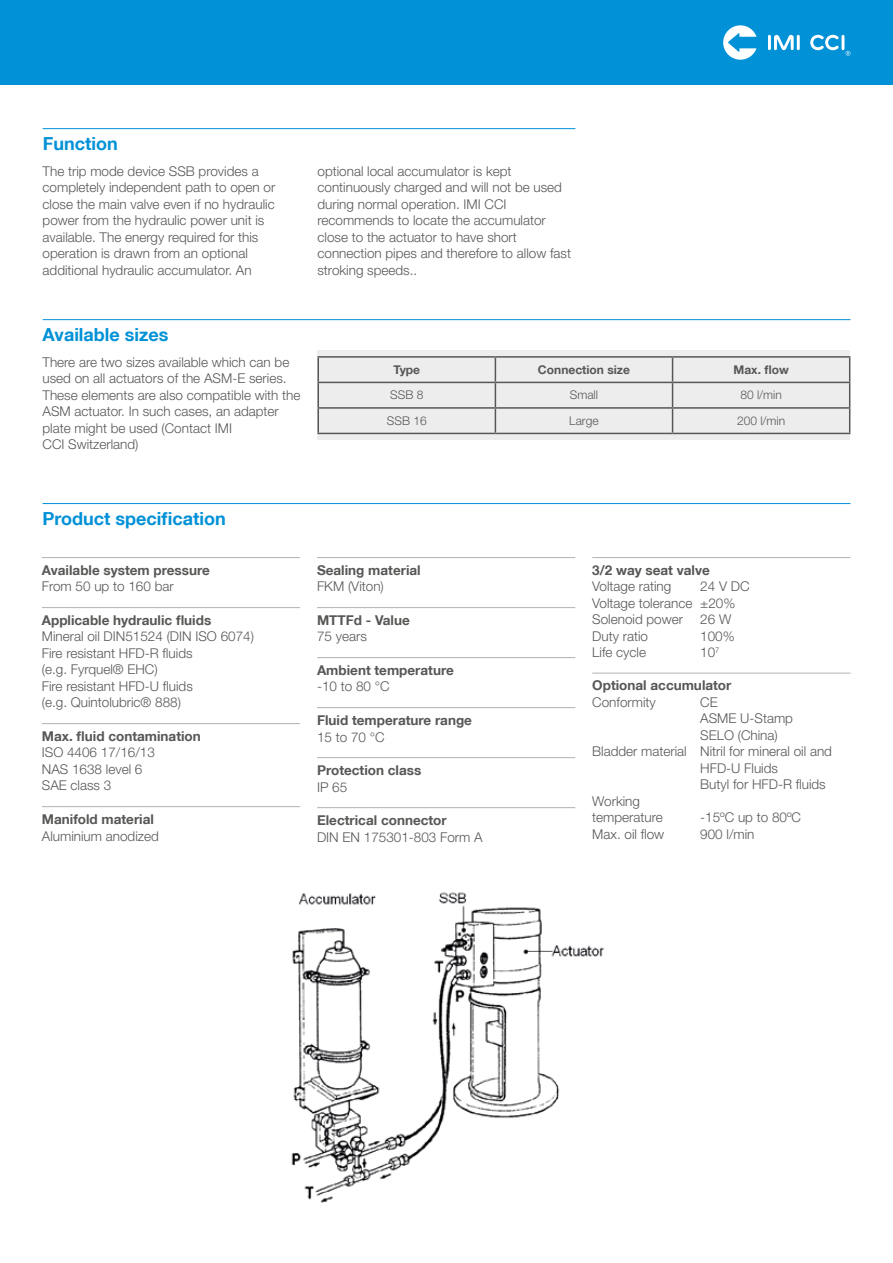
<style>
.page{position:relative;width:893px;height:1263px;background:#fff}
.page>*{position:absolute;margin:0;border:0;box-sizing:border-box;transform-origin:0 0}
.t1{font:700 18px "Helvetica Neue LT";color:#0091d7}
.t2{font:300 13.5px/16.5px "Helvetica Neue LT Std";color:#575756}
.t3{font:700 13.5px "Helvetica Neue LT";color:#575756}
.t4{font:300 12px "Helvetica Neue LT Std";color:#575756}
.t5{font:700 12px "Helvetica Neue LT";color:#575756}
</style>
<div class="page">
<div style="left:0;top:0;width:893px;height:85px;background:#0091d7"></div>
<hr style="left:768px;top:35px;width:3px;height:15px;background:#fff">
<hr style="left:797px;top:35px;width:3px;height:15px;background:#fff">
<hr style="left:841px;top:35px;width:3px;height:15px;background:#fff">
<svg style="left:774px;top:35px;width:20px;height:15px"></svg>
<svg style="left:810px;top:34px;width:29px;height:17px"></svg>
<svg style="left:846px;top:51px;width:4px;height:5px"></svg>
<svg style="left:723px;top:25px;width:33px;height:35px"></svg>
<hr style="left:43px;top:319px;width:807px;height:1px;background:#0091d7">
<hr style="left:42px;top:557px;width:258px;height:1px;background:#b3b2b2">
<hr style="left:42px;top:607px;width:258px;height:1px;background:#b3b2b2">
<hr style="left:42px;top:723px;width:258px;height:1px;background:#b3b2b2">
<hr style="left:42px;top:806px;width:258px;height:1px;background:#b3b2b2">
<hr style="left:317px;top:557px;width:258px;height:1px;background:#b3b2b2">
<hr style="left:317px;top:607px;width:258px;height:1px;background:#b3b2b2">
<hr style="left:317px;top:657px;width:258px;height:1px;background:#b3b2b2">
<hr style="left:317px;top:707px;width:258px;height:1px;background:#b3b2b2">
<hr style="left:317px;top:757px;width:258px;height:1px;background:#b3b2b2">
<hr style="left:317px;top:807px;width:258px;height:1px;background:#b3b2b2">
<hr style="left:592px;top:557px;width:258px;height:1px;background:#b3b2b2">
<hr style="left:592px;top:673px;width:258px;height:1px;background:#b3b2b2">
<hr style="left:43px;top:503px;width:807px;height:1px;background:#0091d7">
<hr style="left:43px;top:128px;width:532px;height:1px;background:#0091d7">
<div style="left:317px;top:351px;width:533px;height:89px;background:#ededed"></div>
<hr style="left:317px;top:356px;width:178px;height:2px;background:#575756">
<hr style="left:317px;top:358px;width:2px;height:24px;background:#575756">
<hr style="left:495px;top:356px;width:178px;height:2px;background:#575756">
<hr style="left:673px;top:356px;width:177px;height:2px;background:#575756">
<hr style="left:317px;top:382px;width:178px;height:1px;background:#575756">
<hr style="left:317px;top:383px;width:2px;height:24px;background:#575756">
<hr style="left:495px;top:382px;width:178px;height:1px;background:#575756">
<hr style="left:673px;top:382px;width:177px;height:1px;background:#575756">
<hr style="left:317px;top:407px;width:178px;height:2px;background:#575756">
<hr style="left:317px;top:409px;width:2px;height:24px;background:#575756">
<hr style="left:495px;top:407px;width:178px;height:2px;background:#575756">
<svg style="left:495px;top:358px;width:1px;height:75px"></svg>
<hr style="left:673px;top:407px;width:177px;height:2px;background:#575756">
<svg style="left:672px;top:358px;width:1px;height:75px"></svg>
<svg style="left:849px;top:358px;width:1px;height:75px"></svg>
<hr style="left:317px;top:433px;width:178px;height:1px;background:#575756">
<hr style="left:495px;top:433px;width:178px;height:1px;background:#575756">
<hr style="left:673px;top:433px;width:177px;height:1px;background:#575756">
<img style="left:291px;top:892px;width:313px;height:311px">
<h1 class="t1" style="left:43px;top:133px;width:77px">Function</h1>
<p class="t2" style="left:43px;top:162px;width:234px">The trip mode device SSB provides a completely independent path to open or close the main valve even if no hydraulic power from the hydraulic power unit is available. The energy required for this operation is drawn from an optional additional hydraulic accumulator. An</p>
<p class="t2" style="left:317px;top:162px;width:255px">optional local accumulator is kept continuously charged and will not be used during normal operation. IMI CCI recommends to locate the accumulator close to the actuator to have short connection pipes and therefore to allow fast stroking speeds..</p>
<h1 class="t1" style="left:43px;top:324px;width:127px">Available sizes</h1>
<p class="t2" style="left:43px;top:353px;width:259px">There are two sizes available which can be used on all actuators of the ASM-E series.<br>These elements are also compatible with the ASM actuator. In such cases, an adapter plate might be used (Contact IMI<br>CCI Switzerland)</p>
<p class="t5" style="left:393px;top:362px;width:28px">Type</p>
<p class="t5" style="left:538px;top:362px;width:93px">Connection size</p>
<p class="t5" style="left:733px;top:362px;width:57px">Max. flow</p>
<p class="t4" style="left:390px;top:388px;width:35px">SSB 8</p>
<p class="t4" style="left:570px;top:388px;width:30px">Small</p>
<p class="t4" style="left:740px;top:388px;width:43px">80 l/min</p>
<p class="t4" style="left:387px;top:413px;width:41px">SSB 16</p>
<p class="t4" style="left:569px;top:413px;width:31px">Large</p>
<p class="t4" style="left:737px;top:413px;width:50px">200 l/min</p>
<h1 class="t1" style="left:43px;top:508px;width:185px">Product specification</h1>
<p class="t3" style="left:42px;top:562px;width:169px">Available system pressure</p>
<p class="t2" style="left:42px;top:578px;width:133px">From 50 up to 160 bar</p>
<p class="t3" style="left:42px;top:612px;width:171px">Applicable hydraulic fluids</p>
<p class="t2" style="left:42px;top:628px;width:214px">Mineral oil DIN51524 (DIN ISO 6074)<br>Fire resistant HFD-R fluids<br>(e.g. Fyrquel® EHC)<br>Fire resistant HFD-U fluids<br>(e.g. Quintolubric® 888)</p>
<p class="t3" style="left:42px;top:728px;width:160px">Max. fluid contamination</p>
<p class="t2" style="left:42px;top:744px;width:115px">ISO 4406 17/16/13<br>NAS 1638 level 6<br>SAE class 3</p>
<p class="t3" style="left:42px;top:811px;width:114px">Manifold material</p>
<p class="t2" style="left:42px;top:827px;width:119px">Aluminium anodized</p>
<p class="t3" style="left:317px;top:562px;width:105px">Sealing material</p>
<p class="t2" style="left:317px;top:578px;width:68px">FKM (Viton)</p>
<p class="t3" style="left:317px;top:612px;width:94px">MTTFd - Value</p>
<p class="t2" style="left:317px;top:628px;width:51px">75 years</p>
<p class="t3" style="left:317px;top:662px;width:138px">Ambient temperature</p>
<p class="t2" style="left:317px;top:678px;width:74px">-10 to 80 °C</p>
<p class="t3" style="left:317px;top:712px;width:156px">Fluid temperature range</p>
<p class="t2" style="left:317px;top:728px;width:69px">15 to 70 °C</p>
<p class="t3" style="left:317px;top:762px;width:106px">Protection class</p>
<p class="t2" style="left:317px;top:778px;width:32px">IP 65</p>
<p class="t3" style="left:317px;top:812px;width:131px">Electrical connector</p>
<p class="t2" style="left:317px;top:828px;width:167px">DIN EN 175301-803 Form A</p>
<p class="t3" style="left:592px;top:562px;width:119px">3/2 way seat valve</p>
<p class="t2" style="left:592px;top:578px;width:81px">Voltage rating</p>
<p class="t2" style="left:592px;top:578px;width:159px;text-indent:108px">24 V DC<br>Voltage tolerance ±20%<br>Solenoid power</p>
<p class="t2" style="left:700px;top:611px;width:33px">26 W</p>
<p class="t2" style="left:592px;top:628px;width:57px">Duty ratio</p>
<p class="t2" style="left:700px;top:628px;width:36px">100%</p>
<p class="t2" style="left:592px;top:644px;width:55px">Life cycle</p>
<p class="t2" style="left:700px;top:644px;width:21px">10<sup>7</sup></p>
<p class="t3" style="left:592px;top:677px;width:141px">Optional accumulator</p>
<p class="t2" style="left:592px;top:694px;width:65px">Conformity</p>
<p class="t2" style="left:700px;top:694px;width:19px">CE</p>
<p class="t2" style="left:700px;top:710px;width:94px">ASME U-Stamp</p>
<p class="t2" style="left:700px;top:727px;width:79px">SELO (China)</p>
<p class="t2" style="left:592px;top:743px;width:241px">Bladder material Nitril for mineral oil and</p>
<p class="t2" style="left:700px;top:760px;width:79px">HFD-U Fluids</p>
<p class="t2" style="left:700px;top:776px;width:127px">Butyl for HFD-R fluids</p>
<p class="t2" style="left:592px;top:793px;width:49px">Working</p>
<p class="t2" style="left:592px;top:809px;width:72px">temperature</p>
<p class="t2" style="left:700px;top:809px;width:102px">-15ºC up to 80ºC</p>
<p class="t2" style="left:592px;top:826px;width:74px">Max. oil flow</p>
<p class="t2" style="left:700px;top:826px;width:56px">900 l/min</p>
</div>
